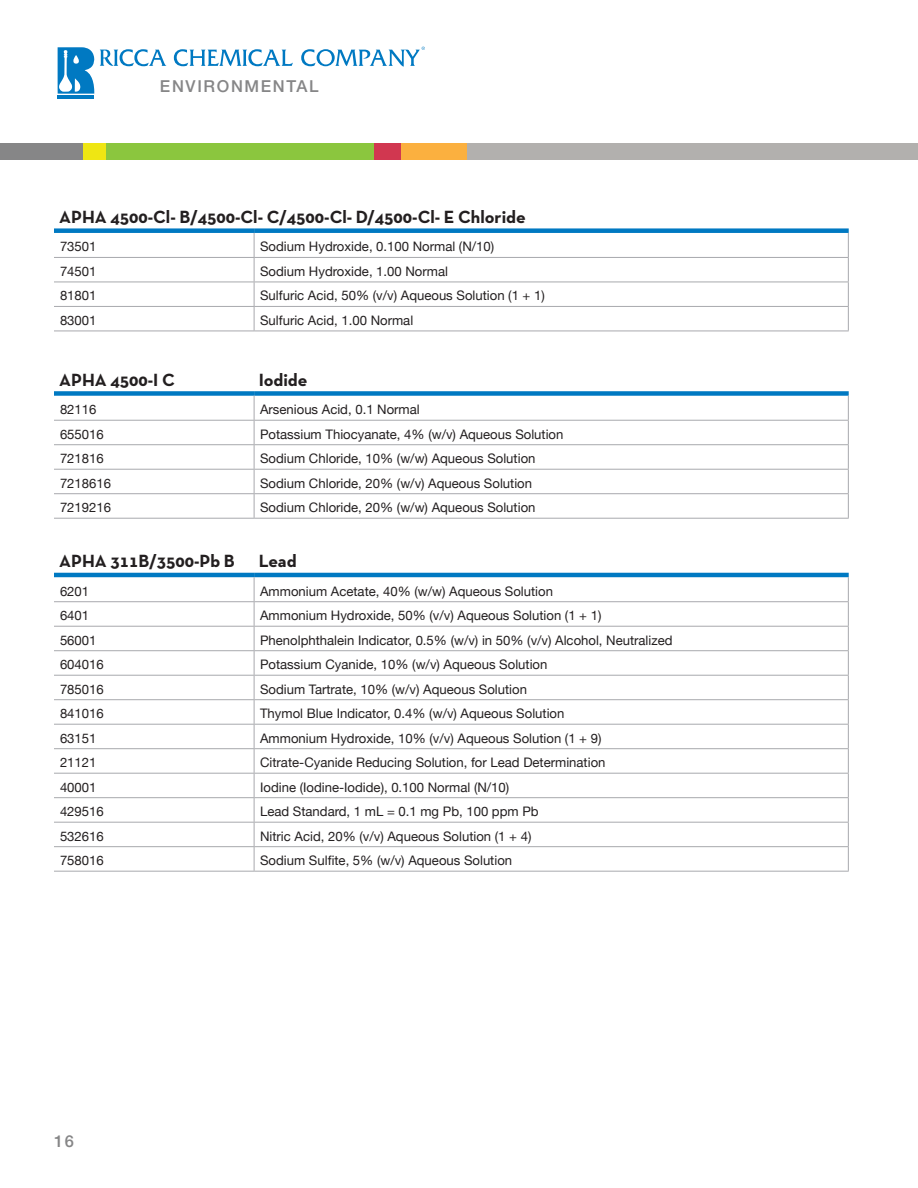
<style>
.page{position:relative;width:918px;height:1188px;background:#fff}
.page>*{position:absolute;margin:0;border:0;box-sizing:border-box;transform-origin:0 0}
.t1{font:700 18px "Neutra Text TF";color:#231f20}
.t2{font:500 16.5px "Helvetica Neue";letter-spacing:.1em;color:#868687}
.t3{font:13.2px "Helvetica Neue";color:#231f20}
</style>
<div class="page">
<svg style="left:58px;top:47px;width:36px;height:47px"></svg>
<hr style="left:58px;top:96px;width:36px;height:3px;background:#0079c2">
<svg style="left:174px;top:49px;width:119px;height:17px"></svg>
<svg style="left:301px;top:47px;width:124px;height:20px"></svg>
<svg style="left:100px;top:49px;width:66px;height:17px"></svg>
<div style="left:0;top:143px;width:864px;height:16px;background:#868687"></div>
<div style="left:83px;top:143px;width:647px;height:16px;background:#efe613"></div>
<div style="left:107px;top:143px;width:611px;height:16px;background:#8bc63e"></div>
<div style="left:375px;top:143px;width:489px;height:16px;background:#d13750"></div>
<div style="left:402px;top:143px;width:462px;height:16px;background:#fbb03f"></div>
<div style="left:468px;top:143px;width:450px;height:16px;background:#b2b0ae"></div>
<div style="left:54px;top:228px;width:200px;height:5px;background:#0079c2"></div>
<div style="left:254px;top:228px;width:595px;height:5px;background:#0079c2"></div>
<hr style="left:54px;top:257px;width:200px;height:1px;background:#a8a9ad">
<hr style="left:254px;top:257px;width:595px;height:1px;background:#a8a9ad">
<hr style="left:54px;top:282px;width:200px;height:1px;background:#a8a9ad">
<hr style="left:254px;top:282px;width:595px;height:1px;background:#a8a9ad">
<hr style="left:54px;top:306px;width:200px;height:1px;background:#a8a9ad">
<svg style="left:254px;top:233px;width:1px;height:98px"></svg>
<svg style="left:848px;top:233px;width:1px;height:98px"></svg>
<hr style="left:254px;top:306px;width:595px;height:1px;background:#a8a9ad">
<hr style="left:54px;top:331px;width:200px;height:1px;background:#a8a9ad">
<hr style="left:254px;top:331px;width:595px;height:1px;background:#a8a9ad">
<div style="left:54px;top:391px;width:200px;height:5px;background:#0079c2"></div>
<div style="left:254px;top:391px;width:595px;height:5px;background:#0079c2"></div>
<hr style="left:54px;top:420px;width:200px;height:1px;background:#a8a9ad">
<hr style="left:254px;top:420px;width:595px;height:1px;background:#a8a9ad">
<hr style="left:54px;top:444px;width:200px;height:1px;background:#a8a9ad">
<hr style="left:254px;top:444px;width:595px;height:1px;background:#a8a9ad">
<hr style="left:54px;top:469px;width:200px;height:1px;background:#a8a9ad">
<hr style="left:254px;top:469px;width:595px;height:1px;background:#a8a9ad">
<hr style="left:54px;top:493px;width:200px;height:1px;background:#a8a9ad">
<svg style="left:254px;top:396px;width:1px;height:122px"></svg>
<svg style="left:848px;top:396px;width:1px;height:122px"></svg>
<hr style="left:254px;top:493px;width:595px;height:1px;background:#a8a9ad">
<hr style="left:54px;top:518px;width:200px;height:1px;background:#a8a9ad">
<hr style="left:254px;top:518px;width:595px;height:1px;background:#a8a9ad">
<hr style="left:54px;top:573px;width:200px;height:4px;background:#0079c2">
<hr style="left:254px;top:573px;width:595px;height:4px;background:#0079c2">
<hr style="left:54px;top:601px;width:200px;height:1px;background:#a8a9ad">
<hr style="left:254px;top:601px;width:595px;height:1px;background:#a8a9ad">
<hr style="left:54px;top:626px;width:200px;height:1px;background:#a8a9ad">
<hr style="left:254px;top:626px;width:595px;height:1px;background:#a8a9ad">
<hr style="left:54px;top:650px;width:200px;height:1px;background:#a8a9ad">
<hr style="left:254px;top:650px;width:595px;height:1px;background:#a8a9ad">
<hr style="left:54px;top:675px;width:200px;height:1px;background:#a8a9ad">
<hr style="left:254px;top:675px;width:595px;height:1px;background:#a8a9ad">
<hr style="left:54px;top:699px;width:200px;height:1px;background:#a8a9ad">
<hr style="left:254px;top:699px;width:595px;height:1px;background:#a8a9ad">
<hr style="left:54px;top:724px;width:200px;height:1px;background:#a8a9ad">
<hr style="left:254px;top:724px;width:595px;height:1px;background:#a8a9ad">
<hr style="left:54px;top:748px;width:200px;height:1px;background:#a8a9ad">
<hr style="left:254px;top:748px;width:595px;height:1px;background:#a8a9ad">
<hr style="left:54px;top:773px;width:200px;height:1px;background:#a8a9ad">
<hr style="left:254px;top:773px;width:595px;height:1px;background:#a8a9ad">
<hr style="left:54px;top:797px;width:200px;height:1px;background:#a8a9ad">
<hr style="left:254px;top:797px;width:595px;height:1px;background:#a8a9ad">
<hr style="left:54px;top:822px;width:200px;height:1px;background:#a8a9ad">
<hr style="left:254px;top:822px;width:595px;height:1px;background:#a8a9ad">
<hr style="left:54px;top:846px;width:200px;height:1px;background:#a8a9ad">
<svg style="left:254px;top:577px;width:1px;height:294px"></svg>
<svg style="left:848px;top:577px;width:1px;height:294px"></svg>
<hr style="left:254px;top:846px;width:595px;height:1px;background:#a8a9ad">
<hr style="left:54px;top:871px;width:200px;height:1px;background:#a8a9ad">
<hr style="left:254px;top:871px;width:595px;height:1px;background:#a8a9ad">
<p class="t2" style="left:160px;top:76px;width:160px">ENVIRONMENTAL</p>
<h1 class="t1" style="left:59px;top:206px;width:468px">APHA 4500-Cl- B/4500-Cl- C/4500-Cl- D/4500-Cl- E Chloride</h1>
<p class="t3" style="left:60px;top:239px;width:38px">73501</p>
<p class="t3" style="left:260px;top:239px;width:236px">Sodium Hydroxide, 0.100 Normal (N/10)</p>
<p class="t3" style="left:60px;top:263px;width:38px">74501</p>
<p class="t3" style="left:260px;top:263px;width:189px">Sodium Hydroxide, 1.00 Normal</p>
<p class="t3" style="left:60px;top:288px;width:38px">81801</p>
<p class="t3" style="left:260px;top:288px;width:286px">Sulfuric Acid, 50% (v/v) Aqueous Solution (1 + 1)</p>
<p class="t3" style="left:60px;top:312px;width:38px">83001</p>
<p class="t3" style="left:260px;top:312px;width:155px">Sulfuric Acid, 1.00 Normal</p>
<h1 class="t1" style="left:59px;top:369px;width:117px">APHA 4500-I C</h1>
<h1 class="t1" style="left:259px;top:369px;width:50px">Iodide</h1>
<p class="t3" style="left:60px;top:402px;width:38px">82116</p>
<p class="t3" style="left:260px;top:402px;width:161px">Arsenious Acid, 0.1 Normal</p>
<p class="t3" style="left:60px;top:426px;width:45px">655016</p>
<p class="t3" style="left:260px;top:426px;width:305px">Potassium Thiocyanate, 4% (w/v) Aqueous Solution</p>
<p class="t3" style="left:60px;top:451px;width:45px">721816</p>
<p class="t3" style="left:260px;top:451px;width:277px">Sodium Chloride, 10% (w/w) Aqueous Solution</p>
<p class="t3" style="left:60px;top:475px;width:53px">7218616</p>
<p class="t3" style="left:260px;top:475px;width:274px">Sodium Chloride, 20% (w/v) Aqueous Solution</p>
<p class="t3" style="left:60px;top:500px;width:53px">7219216</p>
<p class="t3" style="left:260px;top:500px;width:277px">Sodium Chloride, 20% (w/w) Aqueous Solution</p>
<h1 class="t1" style="left:59px;top:550px;width:177px">APHA 311B/3500-Pb B</h1>
<h1 class="t1" style="left:259px;top:550px;width:39px">Lead</h1>
<p class="t3" style="left:60px;top:583px;width:31px">6201</p>
<p class="t3" style="left:260px;top:583px;width:294px">Ammonium Acetate, 40% (w/w) Aqueous Solution</p>
<p class="t3" style="left:60px;top:608px;width:31px">6401</p>
<p class="t3" style="left:260px;top:608px;width:343px">Ammonium Hydroxide, 50% (v/v) Aqueous Solution (1 + 1)</p>
<p class="t3" style="left:60px;top:632px;width:38px">56001</p>
<p class="t3" style="left:260px;top:632px;width:414px">Phenolphthalein Indicator, 0.5% (w/v) in 50% (v/v) Alcohol, Neutralized</p>
<p class="t3" style="left:60px;top:657px;width:45px">604016</p>
<p class="t3" style="left:260px;top:657px;width:289px">Potassium Cyanide, 10% (w/v) Aqueous Solution</p>
<p class="t3" style="left:60px;top:681px;width:45px">785016</p>
<p class="t3" style="left:260px;top:681px;width:268px">Sodium Tartrate, 10% (w/v) Aqueous Solution</p>
<p class="t3" style="left:60px;top:706px;width:45px">841016</p>
<p class="t3" style="left:260px;top:706px;width:306px">Thymol Blue Indicator, 0.4% (w/v) Aqueous Solution</p>
<p class="t3" style="left:60px;top:730px;width:38px">63151</p>
<p class="t3" style="left:260px;top:730px;width:343px">Ammonium Hydroxide, 10% (v/v) Aqueous Solution (1 + 9)</p>
<p class="t3" style="left:60px;top:755px;width:38px">21121</p>
<p class="t3" style="left:260px;top:755px;width:347px">Citrate-Cyanide Reducing Solution, for Lead Determination</p>
<p class="t3" style="left:60px;top:779px;width:38px">40001</p>
<p class="t3" style="left:260px;top:779px;width:251px">Iodine (Iodine-Iodide), 0.100 Normal (N/10)</p>
<p class="t3" style="left:60px;top:804px;width:45px">429516</p>
<p class="t3" style="left:260px;top:804px;width:280px">Lead Standard, 1 mL = 0.1 mg Pb, 100 ppm Pb</p>
<p class="t3" style="left:60px;top:828px;width:45px">532616</p>
<p class="t3" style="left:260px;top:828px;width:273px">Nitric Acid, 20% (v/v) Aqueous Solution (1 + 4)</p>
<p class="t3" style="left:60px;top:853px;width:45px">758016</p>
<p class="t3" style="left:260px;top:853px;width:254px">Sodium Sulfite, 5% (w/v) Aqueous Solution</p>
<p class="t2" style="left:54px;top:1131px;width:21px">16</p>
</div>
